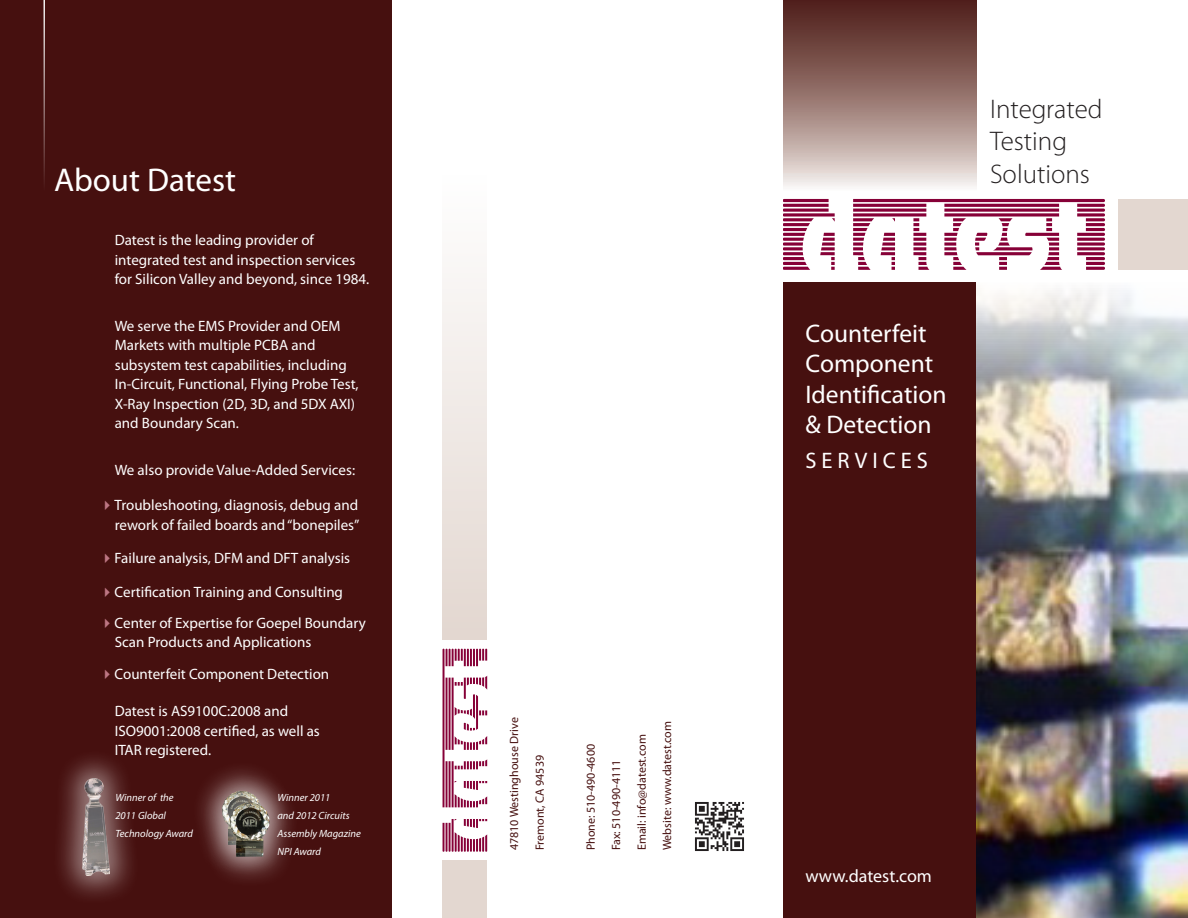
<style>
.page{position:relative;width:1188px;height:918px;background:#fff}
.page>*{position:absolute;margin:0;border:0;box-sizing:border-box;transform-origin:0 0}
.t1{font:33px "Myriad Pro";color:#fff}
.t2{font:300 27px/32.4px "Myriad Pro";color:#231f20}
.t3{font:25.5px/30.6px "Myriad Pro";color:#fff}
.t4{font:22.5px "Myriad Pro";letter-spacing:.22em;color:#fff}
.t5{font:18px "Myriad Pro";color:#fff}
.t6{font:15px/19.5px "Myriad Pro";color:#fff}
.t7{font:12px/25.5px "Myriad Pro";color:#46100f}
.t8{font:italic 10.5px/18px "Myriad Pro";color:#fff}
.s1{color:#bd7683}
</style>
<div class="page">
<img style="left:976px;top:290px;width:211px;height:628px">
<div style="left:784px;top:282px;width:192px;height:636px;background:#46100f"></div>
<svg style="left:784px;top:0;width:192px;height:187px;background:#987974"></svg>
<div style="left:0;top:0;width:392px;height:918px;background:#46100f"></div>
<svg style="left:783px;top:199px;width:322px;height:71px"></svg>
<svg style="left:443px;top:648px;width:44px;height:204px"></svg>
<div style="left:1119px;top:199px;width:69px;height:71px;background:#e3d7d0"></div>
<div style="left:442px;top:176px;width:45px;height:464px;background:linear-gradient(to bottom,#fefefe,#e3d7d0)"></div>
<div style="left:442px;top:860px;width:45px;height:58px;background:#e3d7d0"></div>
<hr style="left:44px;top:0;width:1px;height:191px;background:#fff">
<div style="left:199px;top:771px;width:102px;height:118px;background:#fff;opacity:.47"></div>
<img style="left:230px;top:802px;width:40px;height:55px">
<div style="left:51px;top:748px;width:89px;height:159px;background:#fff;opacity:.47"></div>
<img style="left:82px;top:779px;width:28px;height:97px">
<img style="left:695px;top:802px;width:48px;height:48px">
<div style="left:692px;top:799px;width:54px;height:54px;border:2px solid #fff"></div>
<p class="t1" style="left:54px;top:160px;width:184px">About Datest</p>
<p class="t6" style="left:115px;top:230px;width:256px">Datest is the leading provider of integrated test and inspection services for Silicon Valley and beyond, since 1984.</p>
<p class="t6" style="left:115px;top:316px;width:245px">We serve the EMS Provider and OEM Markets with multiple PCBA and subsystem test capabilities, including In-Circuit, Functional, Flying Probe Test, X-Ray Inspection (2D, 3D, and 5DX AXI) and Boundary Scan.</p>
<p class="t6" style="left:115px;top:460px;width:242px">We also provide Value-Added Services:</p>
<p class="t6" style="left:100px;top:495px;width:261px;text-align:right"><span class="s1">✔</span>Troubleshooting, diagnosis, debug and rework of failed boards and “bonepiles”</p>
<p class="t6" style="left:100px;top:548px;width:252px"><span class="s1">✔</span>Failure analysis, DFM and DFT analysis</p>
<p class="t6" style="left:100px;top:582px;width:245px"><span class="s1">✔</span>Certification Training and Consulting</p>
<p class="t6" style="left:115px;top:613px;width:253px;text-indent:-15px"><span class="s1">✔</span>Center of Expertise for Goepel Boundary<br>Scan Products and Applications</p>
<p class="t6" style="left:100px;top:664px;width:231px"><span class="s1">✔</span>Counterfeit Component Detection</p>
<p class="t6" style="left:115px;top:701px;width:207px">Datest is AS9100C:2008 and<br>ISO9001:2008 certified, as well as<br>ITAR registered.</p>
<p class="t8" style="left:116px;top:789px;width:79px">Winner of the<br>2011 Global<br>Technology Award</p>
<p class="t8" style="left:278px;top:789px;width:85px">Winner 2011<br>and 2012 Circuits<br>Assembly Magazine<br>NPI Award</p>
<p class="t7" style="left:501px;top:850px;width:135px;rotate:-90deg">47810 Westinghouse Drive<br>Fremont, CA 94539</p>
<p class="t7" style="left:578px;top:850px;width:131px;rotate:-90deg">Phone: 510-490-4600<br>Fax: 510-490-4111<br>Email: info@datest.com<br>Website: www.datest.com</p>
<p class="t2" style="left:990px;top:93px;width:114px">Integrated<br>Testing<br>Solutions</p>
<p class="t3" style="left:806px;top:317px;width:143px">Counterfeit<br>Component<br>Identification &amp; Detection</p>
<p class="t4" style="left:806px;top:447px;width:124px">SERVICES</p>
<p class="t5" style="left:806px;top:865px;width:128px">www.datest.com</p>
</div>
